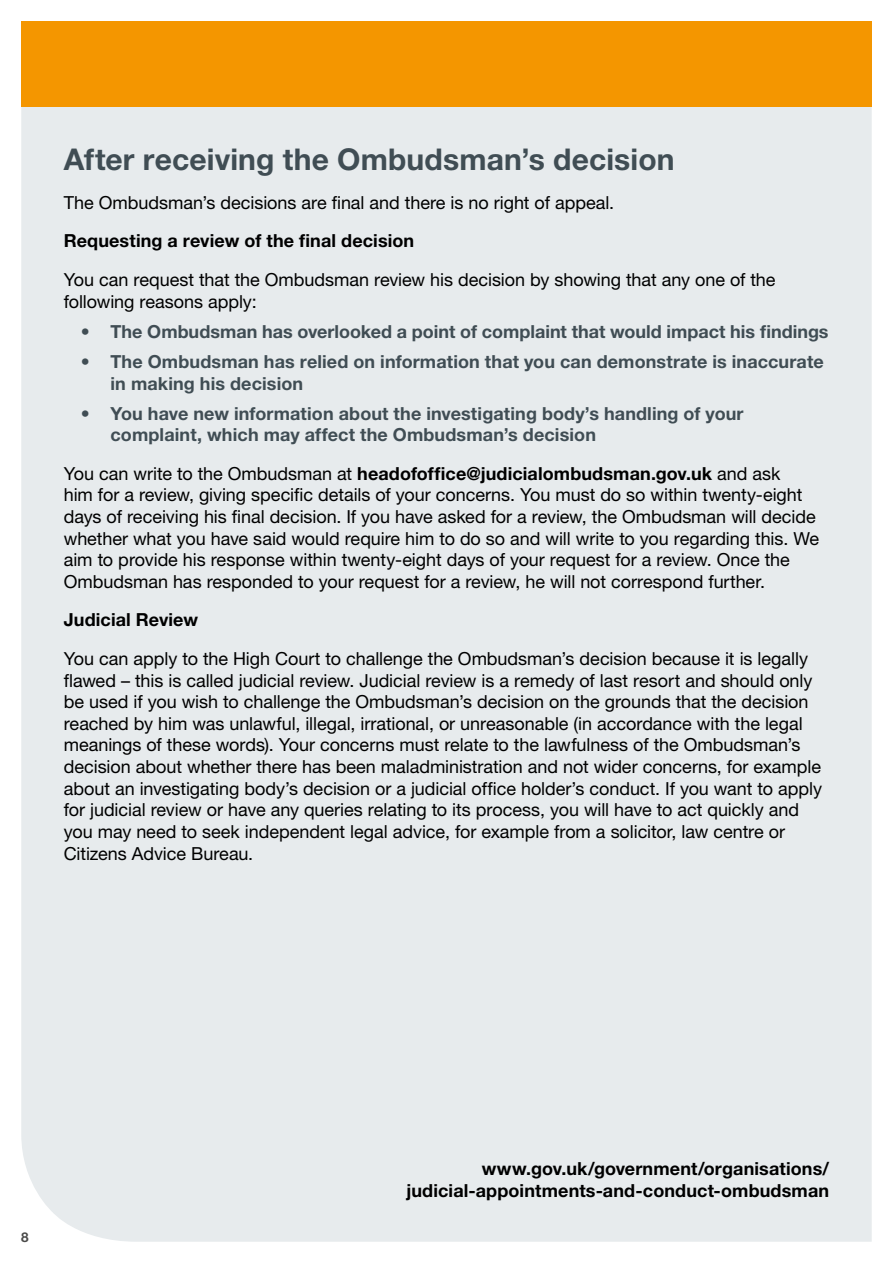
<style>
.page{position:relative;width:893px;height:1263px;background:#fff}
.page>*{position:absolute;margin:0;border:0;box-sizing:border-box;transform-origin:0 0}
.t1{font:700 30px "Helvetica Neue LT Pro";letter-spacing:.005em;color:#404d54}
.body_copy{font:18px/21.6px "Helvetica Neue LT Pro";letter-spacing:-.005em;color:#000}
.t2{font:700 18px/21.6px "Helvetica Neue LT Pro";letter-spacing:.005em;color:#404d54}
.body_copy-2{font:700 18px/21.6px "Helvetica Neue LT Pro";letter-spacing:.005em;color:#000;text-align:right}
.t3{font:700 13.5px "Helvetica Neue LT Pro";color:#4a4a49}
.s1{font-weight:700}
</style>
<div class="page">
<div style="left:21px;top:106px;width:851px;height:1136px;background:#e7ebed"></div>
<div style="left:21px;top:21px;width:851px;height:85px;background:#f49600"></div>
<h1 class="t1" style="left:64px;top:141px;width:612px">After receiving the Ombudsman’s decision</h1>
<p class="body_copy" style="left:64px;top:191px;width:552px">The Ombudsman’s decisions are final and there is no right of appeal.</p>
<p class="body_copy-2" style="left:64px;top:230px;width:352px">Requesting a review of the final decision</p>
<p class="body_copy" style="left:64px;top:269px;width:713px">You can request that the Ombudsman review his decision by showing that any one of the following reasons apply:</p>
<p class="t2" style="left:81px;top:320px;width:749px">• The Ombudsman has overlooked a point of complaint that would impact his findings</p>
<p class="t2" style="left:111px;top:350px;width:715px;text-indent:-30px">• The Ombudsman has relied on information that you can demonstrate is inaccurate in making his decision</p>
<p class="t2" style="left:111px;top:402px;width:634px;text-indent:-30px">• You have new information about the investigating body’s handling of your complaint, which may affect the Ombudsman’s decision</p>
<p class="body_copy" style="left:64px;top:462px;width:757px">You can write to the Ombudsman at <span class="s1">headofoffice@judicialombudsman.gov.uk</span> and ask<br>him for a review, giving specific details of your concerns. You must do so within twenty-eight days of receiving his final decision. If you have asked for a review, the Ombudsman will decide whether what you have said would require him to do so and will write to you regarding this. We aim to provide his response within twenty-eight days of your request for a review. Once the Ombudsman has responded to your request for a review, he will not correspond further.</p>
<p class="body_copy-2" style="left:64px;top:609px;width:136px">Judicial Review</p>
<p class="body_copy" style="left:64px;top:648px;width:760px">You can apply to the High Court to challenge the Ombudsman’s decision because it is legally flawed – this is called judicial review. Judicial review is a remedy of last resort and should only be used if you wish to challenge the Ombudsman’s decision on the grounds that the decision reached by him was unlawful, illegal, irrational, or unreasonable (in accordance with the legal meanings of these words). Your concerns must relate to the lawfulness of the Ombudsman’s decision about whether there has been maladministration and not wider concerns, for example about an investigating body’s decision or a judicial office holder’s conduct. If you want to apply for judicial review or have any queries relating to its process, you will have to act quickly and you may need to seek independent legal advice, for example from a solicitor, law centre or Citizens Advice Bureau.</p>
<p class="t3" style="left:21px;top:1228px;width:9px">8</p>
<p class="body_copy-2" style="left:406px;top:1157px;width:424px">www.gov.uk/government/organisations/ judicial-appointments-and-conduct-ombudsman</p>
</div>
